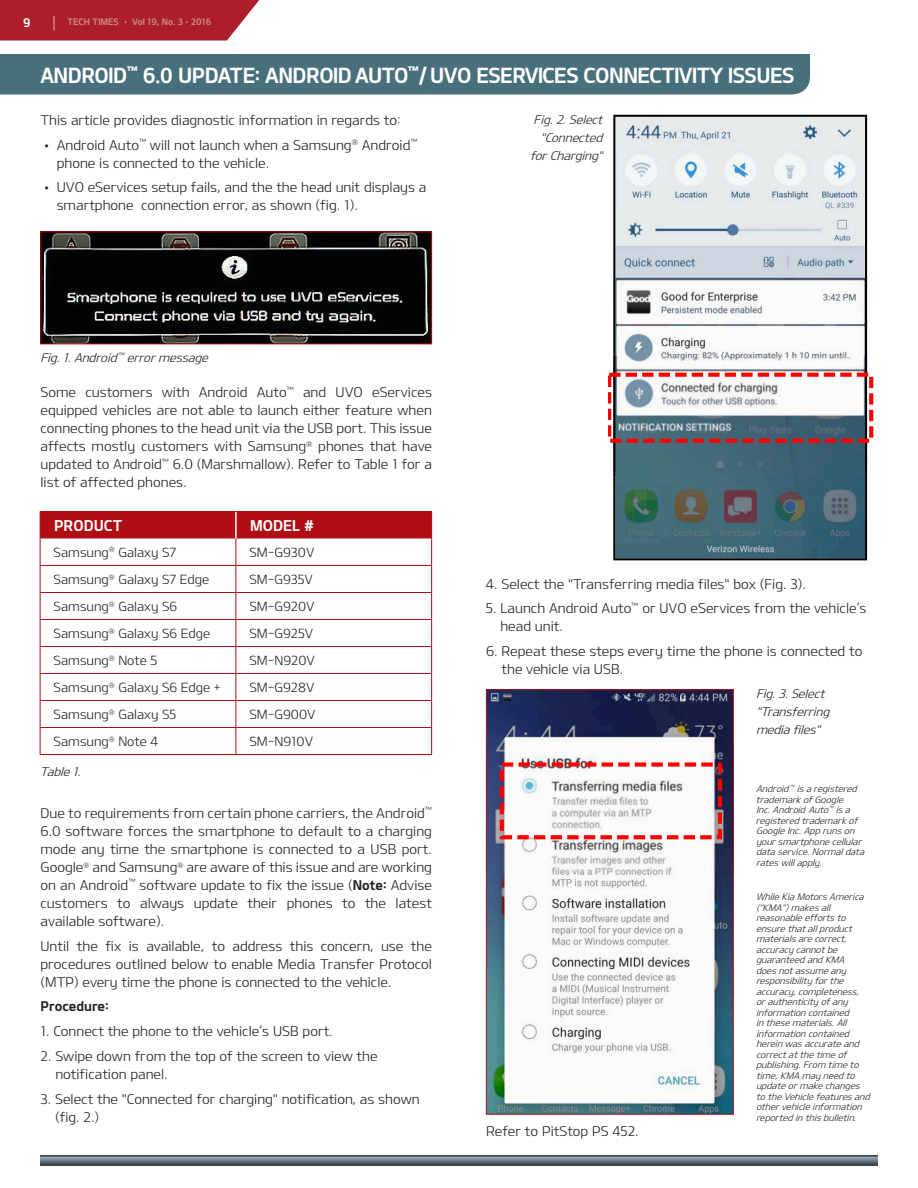
<style>
.page{position:relative;width:918px;height:1188px;background:#fff}
.page>*{position:absolute;margin:0;border:0;box-sizing:border-box;transform-origin:0 0}
.t1{font:21px "KIAOTFB";letter-spacing:-.025em;color:#fff}
.t2{font:15px "KIAOTFB";color:#fff}
.t3{font:13.5px/18px "KIAOTFL";color:#231f20}
.t4{font:13.5px "KIAOTFB";color:#231f20}
.t5{font:12.75px "KIAOTFL";color:#231f20}
.t6{font:italic 12px/18px "KIAOTFL";color:#231f20;text-align:right}
.t7{font:12px "KIAOTFB";color:#fff}
.t8{font:italic 9px/10.5px "KIAOTFL";color:#231f20}
.t9{font:9px "KIAOTFB";color:#ce8779}
.s1{font-family:"KIAOTFB"}
</style>
<div class="page">
<img style="left:40px;top:1156px;width:838px;height:9px">
<div style="left:0;top:54px;width:810px;height:40px;background:#486f7c"></div>
<svg style="left:40px;top:511px;width:392px;height:243px"></svg>
<hr style="left:40px;top:754px;width:196px;height:1px;background:#b00d15">
<hr style="left:236px;top:754px;width:196px;height:1px;background:#b00d15">
<img style="left:42px;top:233px;width:388px;height:109px">
<div style="left:40px;top:231px;width:392px;height:113px;border:1px solid #b00d15"></div>
<svg style="left:613px;top:115px;width:254px;height:445px"></svg>
<img style="left:613px;top:356px;width:254px;height:120px">
<svg style="left:608px;top:373px;width:265px;height:70px"></svg>
<svg style="left:488px;top:691px;width:244px;height:422px"></svg>
<img style="left:488px;top:746px;width:244px;height:127px">
<div style="left:500px;top:762px;width:222px;height:77px;border:4px dashed #f00"></div>
<div style="left:486px;top:689px;width:248px;height:426px;border:1px solid #b00d15"></div>
<div style="left:0;top:0;width:259px;height:40px;background:#ac1e2c"></div>
<p class="t7" style="left:23px;top:15px;width:9px">9</p>
<p class="t9" style="left:67px;top:16px;width:145px">TECH TIMES • Vol 19, No. 3•2016</p>
<h1 class="t1" style="left:40px;top:62px;width:756px">ANDROID<sup>™</sup> 6.0 UPDATE: ANDROID AUTO<sup>™</sup>/ UVO ESERVICES CONNECTIVITY ISSUES</h1>
<p class="t3" style="left:40px;top:111px;width:362px">This article provides diagnostic information in regards to:</p>
<p class="t3" style="left:57px;top:135px;width:362px;text-indent:-16px">• Android Auto<sup>™</sup> will not launch when a Samsung<sup>®</sup> Android<sup>™ </sup>phone is connected to the vehicle.</p>
<p class="t3" style="left:57px;top:178px;width:371px;text-indent:-16px">• UVO eServices setup fails, and the the head unit displays a smartphone connection error, as shown (fig. 1).</p>
<p class="t6" style="left:530px;top:110px;width:78px">Fig.2.Select "Connected forCharging"</p>
<p class="t6" style="left:41px;top:349px;width:173px">Fig.1.Android<sup>™</sup> errormessage</p>
<p class="t3" style="left:40px;top:383px;width:393px;text-align:justify">Some customers with Android Auto<sup>™</sup> and UVO eServices equipped vehicles are not able to launch either feature when connecting phones to the head unit via the USB port. This issue affects mostly customers with Samsung<sup>®</sup> phones that have updated to Android<sup>™</sup> 6.0 (Marshmallow). Refer to Table 1 for a list of affected phones.</p>
<p class="t2" style="left:54px;top:516px;width:70px">PRODUCT</p>
<p class="t2" style="left:250px;top:516px;width:65px">MODEL #</p>
<p class="t5" style="left:54px;top:544px;width:124px">Samsung<sup>®</sup> Galaxy S7</p>
<p class="t5" style="left:249px;top:544px;width:67px">SM-G930V</p>
<p class="t5" style="left:54px;top:571px;width:157px">Samsung<sup>®</sup> Galaxy S7 Edge</p>
<p class="t5" style="left:249px;top:571px;width:65px">SM-G935V</p>
<p class="t5" style="left:54px;top:598px;width:125px">Samsung<sup>®</sup> Galaxy S6</p>
<p class="t5" style="left:249px;top:598px;width:67px">SM-G920V</p>
<p class="t5" style="left:54px;top:625px;width:158px">Samsung<sup>®</sup> Galaxy S6 Edge</p>
<p class="t5" style="left:249px;top:625px;width:65px">SM-G925V</p>
<p class="t5" style="left:54px;top:652px;width:105px">Samsung<sup>®</sup> Note 5</p>
<p class="t5" style="left:249px;top:652px;width:67px">SM-N920V</p>
<p class="t5" style="left:54px;top:679px;width:168px">Samsung<sup>®</sup> Galaxy S6 Edge +</p>
<p class="t5" style="left:249px;top:679px;width:67px">SM-G928V</p>
<p class="t5" style="left:54px;top:706px;width:124px">Samsung<sup>®</sup> Galaxy S5</p>
<p class="t5" style="left:249px;top:706px;width:68px">SM-G900V</p>
<p class="t5" style="left:54px;top:733px;width:106px">Samsung<sup>®</sup> Note 4</p>
<p class="t5" style="left:249px;top:733px;width:65px">SM-N910V</p>
<p class="t6" style="left:40px;top:762px;width:46px">Table1.</p>
<p class="t3" style="left:40px;top:804px;width:393px;text-align:justify">Due to requirements from certain phone carriers, the Android<sup>™ </sup>6.0 software forces the smartphone to default to a charging mode any time the smartphone is connected to a USB port.<br>Google<sup>®</sup> and Samsung<sup>®</sup> are aware of this issue and are working on an Android<sup>™</sup> software update to fix the issue (<span class="s1">Note:</span> Advise customers to always update their phones to the latest available software).</p>
<p class="t3" style="left:40px;top:936px;width:393px;text-align:justify">Until the fix is available, to address this concern, use the procedures outlined below to enable Media Transfer Protocol (MTP) every time the phone is connected to the vehicle.</p>
<p class="t4" style="left:40px;top:998px;width:70px">Procedure:</p>
<p class="t3" style="left:40px;top:1022px;width:294px">1. Connect the phone to the vehicle’s USB port.</p>
<p class="t3" style="left:55px;top:1047px;width:324px;text-indent:-15px">2. Swipe down from the top of the screen to view the notification panel.</p>
<p class="t3" style="left:55px;top:1089px;width:366px;text-indent:-15px">3. Select the "Connected for charging" notification, as shown (fig. 2.)</p>
<p class="t3" style="left:486px;top:574px;width:321px">4. Select the "Transferring media files" box (Fig. 3).</p>
<p class="t3" style="left:500px;top:599px;width:368px;text-indent:-14px">5. Launch Android Auto<sup>™</sup> or UVO eServices from the vehicle’s head unit.</p>
<p class="t3" style="left:502px;top:642px;width:362px;text-indent:-15px">6. Repeat these steps every time the phone is connected to the vehicle via USB.</p>
<p class="t6" style="left:756px;top:685px;width:79px;text-align:left">Fig.3.Select "Transferring mediafiles"</p>
<p class="t3" style="left:486px;top:1121px;width:154px">Refer to PitStop PS 452.</p>
<p class="t8" style="left:756px;top:783px;width:112px">Android<sup>™</sup> isaregistered trademarkofGoogle<br>Inc.Android Auto<sup>™</sup> isa registeredtrademarkof<br>GoogleInc.Apprunson yoursmartphonecellular dataservice.Normaldata rateswillapply.</p>
<p class="t8" style="left:756px;top:891px;width:118px">WhileKiaMotorsAmerica (“KMA”)makesall reasonableeffortsto ensurethatallproduct materialsarecorrect, accuracycannotbe guaranteedandKMA doesnotassumeany responsibilityforthe accuracy,completeness, orauthenticityofany informationcontained inthesematerials.All informationcontained hereinwasaccurateand correctatthetimeof publishing.From timeto time,KMA mayneedto updateormakechanges totheVehiclefeaturesand othervehicleinformation reportedinthisbulletin.</p>
</div>
